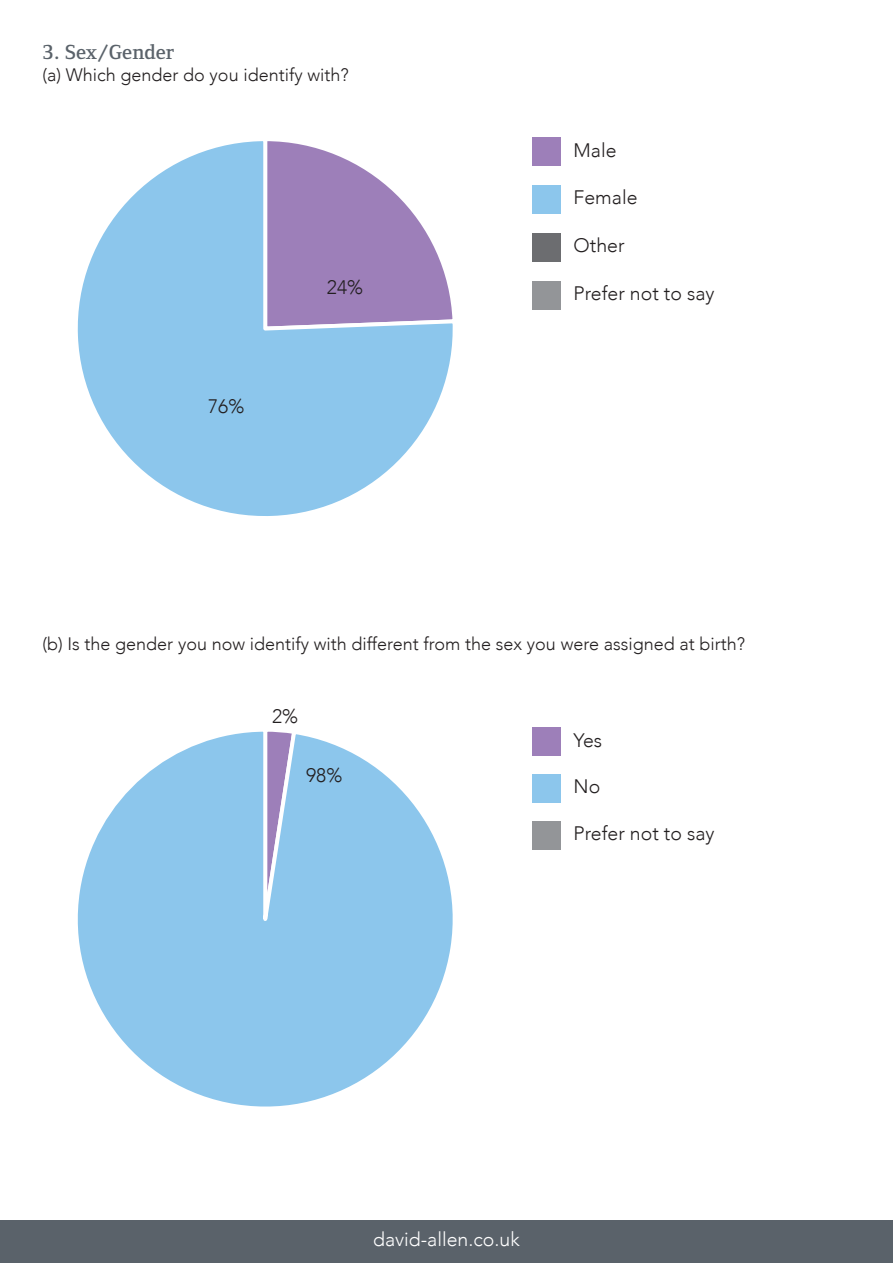
<style>
.page{position:relative;width:893px;height:1263px;background:#fff}
.page>*{position:absolute;margin:0;border:0;box-sizing:border-box;transform-origin:0 0}
.t1{font:600 21px "Foundry Form Serif";color:#5a626a}
.t2{font:300 19.5px "Avenir";color:#231f20}
.t3{font:300 19.5px "Avenir";color:#fff}
.t4{font:300 18px "Avenir";color:#231f20}
</style>
<div class="page">
<div style="left:0;top:1220px;width:893px;height:43px;background:#5a626a"></div>
<svg style="left:77px;top:141px;width:376px;height:375px"></svg>
<div style="left:531px;top:185px;width:29px;height:29px;background:#8cc6ec"></div>
<div style="left:531px;top:137px;width:29px;height:29px;background:#9d7fb9"></div>
<div style="left:531px;top:233px;width:29px;height:29px;background:#6c6d70"></div>
<div style="left:531px;top:281px;width:29px;height:28px;background:#939598"></div>
<svg style="left:77px;top:731px;width:376px;height:376px"></svg>
<div style="left:531px;top:774px;width:29px;height:29px;background:#8cc6ec"></div>
<div style="left:531px;top:727px;width:29px;height:29px;background:#9d7fb9"></div>
<div style="left:531px;top:821px;width:29px;height:29px;background:#939598"></div>
<p class="t1" style="left:43px;top:40px;width:133px">3. Sex/Gender</p>
<p class="t4" style="left:43px;top:64px;width:308px">(a) Which gender do you identify with?</p>
<p class="t2" style="left:208px;top:394px;width:38px">76%</p>
<p class="t2" style="left:327px;top:275px;width:38px">24%</p>
<p class="t2" style="left:574px;top:138px;width:44px">Male</p>
<p class="t2" style="left:574px;top:186px;width:65px">Female</p>
<p class="t2" style="left:574px;top:234px;width:52px">Other</p>
<p class="t2" style="left:574px;top:282px;width:142px">Prefer not to say</p>
<p class="t4" style="left:43px;top:633px;width:704px">(b) Is the gender you now identify with different from the sex you were assigned at birth?</p>
<p class="t2" style="left:272px;top:704px;width:28px">2%</p>
<p class="t2" style="left:306px;top:764px;width:38px">98%</p>
<p class="t2" style="left:574px;top:728px;width:30px">Yes</p>
<p class="t2" style="left:574px;top:775px;width:28px">No</p>
<p class="t2" style="left:574px;top:822px;width:142px">Prefer not to say</p>
<p class="t3" style="left:373px;top:1228px;width:148px">david-allen.co.uk</p>
</div>
